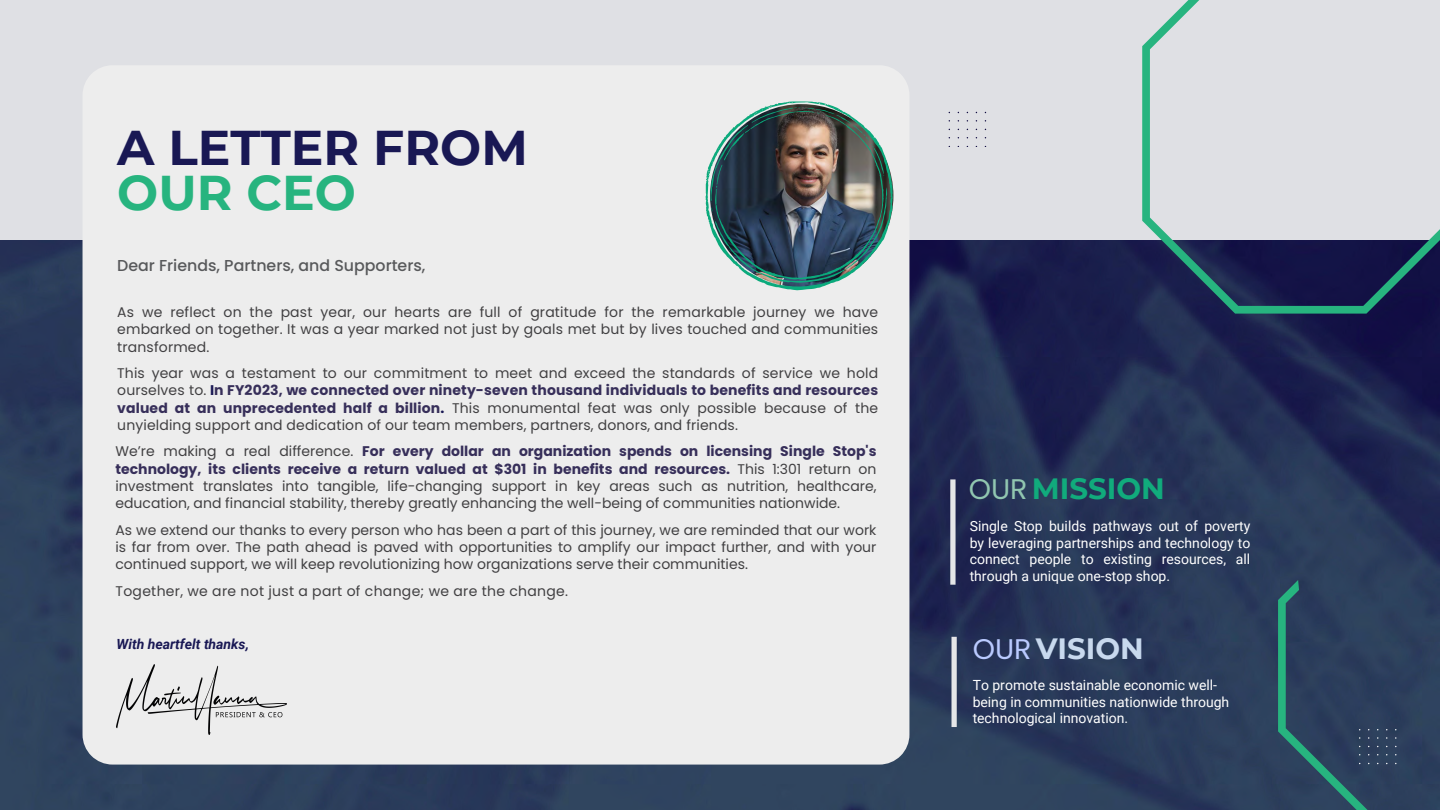
<style>
.page{position:relative;width:1440px;height:810px;background:#dfe0e4}
.page>*{position:absolute;margin:0;border:0;box-sizing:border-box;transform-origin:0 0}
.t1{font:700 48.7px "Montserrat";color:#191854}
.t2{font:700 48.7px "Montserrat";color:#27b47f}
.t3{font:700 29.3px "Montserrat";color:#11ab7c}
.t4{font:700 29.3px "Montserrat";color:#c8d9ee}
.t5{font:500 15.8px "Poppins";color:#58595b}
.t6{font:14px/17.2px "Poppins";letter-spacing:.01em;color:#414042;text-align:justify}
.t7{font:14px/16.5px "Roboto";color:#fff;text-align:justify}
.t8{font:italic 700 14px "Roboto";color:#191854}
.s1{font-weight:700;color:#191854}
.s2{font-weight:700;color:#372f5a}
.s3{font-family:"Poppins";font-weight:400;font-size:28.4px;color:#91c6b0}
.s4{font-family:"Poppins";font-weight:400;font-size:28.4px;color:#bacaff}
</style>
<div class="page">
<img style="left:0;top:240px;width:1440px;height:570px">
<div style="left:83px;top:66px;width:826px;height:699px;background:#ededed"></div>
<img style="left:117px;top:664px;width:170px;height:70px">
<img style="left:705px;top:101px;width:188px;height:189px">
<div style="left:952px;top:637px;width:5px;height:90px;background:#e5e6e7"></div>
<div style="left:950px;top:479px;width:6px;height:106px;background:#e5e6e7"></div>
<svg style="left:1142px;top:0;width:298px;height:314px"></svg>
<svg style="left:1278px;top:508px;width:162px;height:302px;background:#2b445d"></svg>
<h1 class="t1" style="left:117px;top:118px;width:412px">A LETTER FROM</h1>
<h1 class="t2" style="left:117px;top:163px;width:240px">OUR CEO</h1>
<p class="t5" style="left:117px;top:255px;width:310px">Dear Friends, Partners, and Supporters,</p>
<p class="t6" style="left:117px;top:304px;width:762px">As we reflect on the past year, our hearts are full of gratitude for the remarkable journey we have embarked on together. It was a year marked not just by goals met but by lives touched and communities transformed.</p>
<p class="t6" style="left:117px;top:365px;width:762px">This year was a testament to our commitment to meet and exceed the standards of service we hold ourselves to. <span class="s1">I</span><span class="s2">n FY2023, we connected over ninety-seven thousand individuals to benefits and resources valued at an unprecedented half a billion</span><span class="s1">.</span> This monumental feat was only possible because of the unyielding support and dedication of our team members, partners, donors, and friends.</p>
<p class="t6" style="left:115px;top:443px;width:763px">We’re making a real difference. <span class="s2">For every dollar an organization spends on licensing Single Stop's technology, its clients receive a return valued at $301 in benefits and resources.</span> This 1:301 return on investment translates into tangible, life-changing support in key areas such as nutrition, healthcare, education, and financial stability, thereby greatly enhancing the well-being of communities nationwide.</p>
<p class="t6" style="left:115px;top:521px;width:763px">As we extend our thanks to every person who has been a part of this journey, we are reminded that our work is far from over. The path ahead is paved with opportunities to amplify our impact further, and with your continued support, we will keep revolutionizing how organizations serve their communities.</p>
<p class="t6" style="left:115px;top:582px;width:454px">Together, we are not just a part of change; we are the change.</p>
<p class="t8" style="left:117px;top:636px;width:134px">With heartfelt thanks,</p>
<h2 class="t3" style="left:969px;top:471px;width:197px"><span class="s3">OUR</span>MISSION</h2>
<p class="t7" style="left:970px;top:518px;width:282px">Single Stop builds pathways out of poverty by leveraging partnerships and technology to connect people to existing resources, all through a unique one-stop shop.</p>
<h2 class="t4" style="left:973px;top:631px;width:173px"><span class="s4">OUR</span>VISION</h2>
<p class="t7" style="left:973px;top:677px;width:258px;text-align:left">To promote sustainable economic well&shy;being in communities nationwide through technological innovation.</p>
</div>
